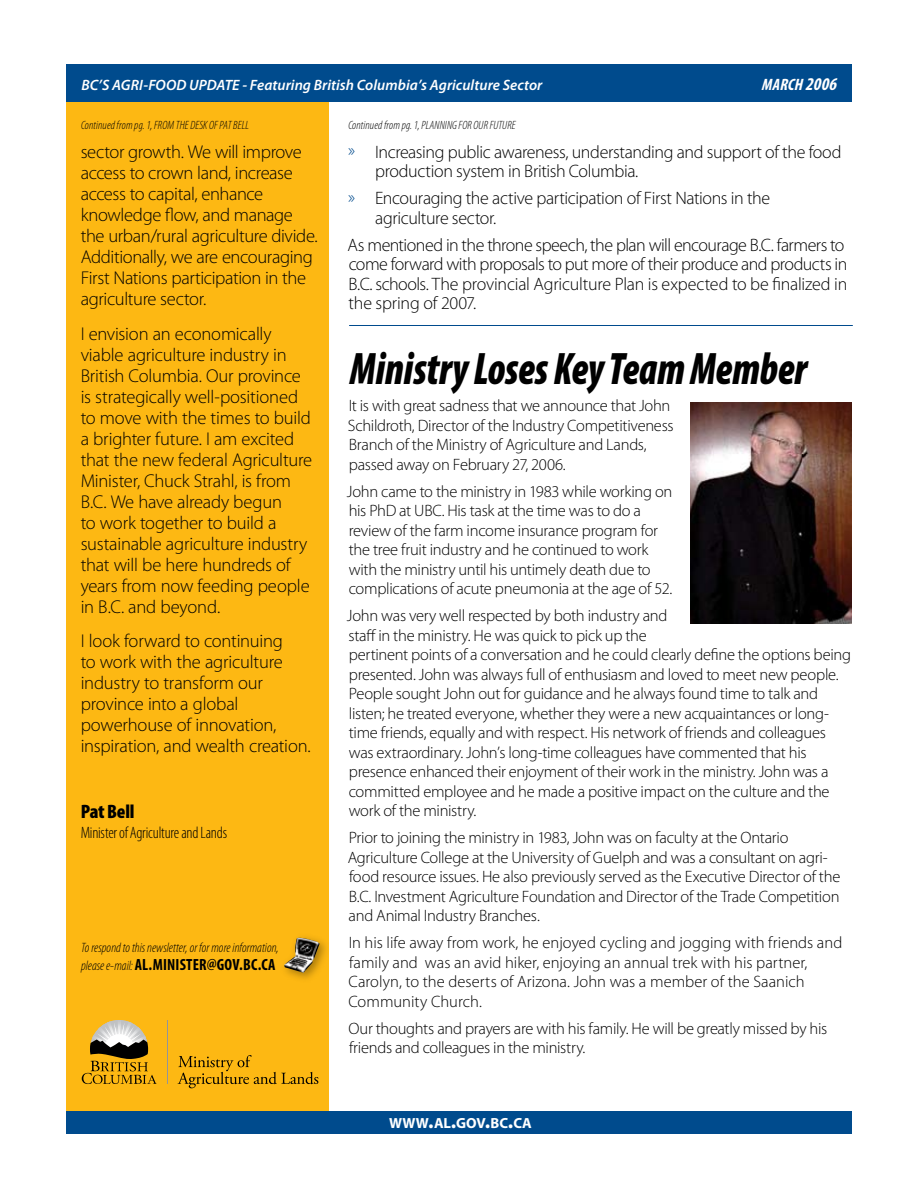
<style>
.page{position:relative;width:918px;height:1188px;background:#fff}
.page>*{position:absolute;margin:0;border:0;box-sizing:border-box;transform-origin:0 0}
.t1{font:italic 900 condensed 45.75px "Myriad Pro";color:#000;scale:.88 1}
.t2{font:900 condensed 19.5px "Myriad Pro";letter-spacing:-.015em;color:#000}
.t3{font:300 18.6px/21px "Myriad Pro";letter-spacing:-.015em;color:#000}
.t4{font:300 18px/19.5px "Myriad Pro";letter-spacing:-.025em;color:#000}
.t5{font:300 16.5px/19.5px "Myriad Pro";letter-spacing:-.015em;color:#000}
.t6{font:300 condensed 16.5px "Myriad Pro";letter-spacing:-.015em;color:#000}
.t7{font:italic 700 condensed 16.5px "Myriad Pro";color:#fff}
.t8{font:700 condensed 16.2px "Myriad Pro";letter-spacing:.01em;color:#000}
.t9{font:italic 600 15px "Myriad Pro";color:#fff}
.t10{font:700 14.7px "Myriad Pro";color:#fff}
.t11{font:italic 300 condensed 13.5px "Myriad Pro";letter-spacing:-.005em;color:#000}
.t12{font:italic 300 condensed 12px "Myriad Pro";letter-spacing:.005em;color:#000}
.s1{font-size:18px}
.s2{color:#004b8d}
.s3{font-weight:300;font-style:italic;font-size:13.5px}
.s4{font-size:21px}
</style>
<div class="page">
<div style="left:66px;top:64px;width:262px;height:1049px;background:#fdb813"></div>
<div style="left:66px;top:1111px;width:786px;height:23px;background:#004b8d"></div>
<div style="left:66px;top:64px;width:786px;height:37px;background:#004b8d"></div>
<hr style="left:349px;top:325px;width:504px;height:1px;background:#004b8d">
<svg style="left:178px;top:1055px;width:140px;height:33px"></svg>
<hr style="left:167px;top:1020px;width:1px;height:64px;background:#939598">
<svg style="left:82px;top:1020px;width:75px;height:64px"></svg>
<div style="left:279px;top:931px;width:52px;height:54px;background:#000;opacity:.34"></div>
<img style="left:284px;top:937px;width:36px;height:36px">
<img style="left:690px;top:402px;width:162px;height:221px">
<p class="t9" style="left:81px;top:76px;width:463px">BC’S AGRI-FOOD UPDATE - Featuring British Columbia’s Agriculture Sector</p>
<p class="t7" style="left:761px;top:75px;width:81px">MARCH <span class="s1">2006</span></p>
<p class="t12" style="left:81px;top:119px;width:162px">Continued from pg. 1, FROM THE DESK OF PAT BELL</p>
<p class="t12" style="left:348px;top:119px;width:169px">Continued from pg. 1, planning for our future</p>
<p class="t4" style="left:375px;top:142px;width:468px;text-indent:-27px"><span class="s2">»</span> Increasing public awareness, understanding and support of the food production system in British Columbia.</p>
<p class="t4" style="left:375px;top:188px;width:397px;text-indent:-27px"><span class="s2">»</span> Encouraging the active participation of First Nations in the agriculture sector.</p>
<p class="t4" style="left:348px;top:235px;width:501px">As mentioned in the throne speech, the plan will encourage B.C. farmers to come forward with proposals to put more of their produce and products in B.C. schools. The provincial Agriculture Plan is expected to be finalized in the spring of 2007.</p>
<h1 class="t1" style="left:350px;top:345px;width:521px">Ministry Loses Key Team Member</h1>
<p class="t5" style="left:348px;top:396px;width:327px">It is with great sadness that we announce that John Schildroth, Director of the Industry Competitiveness Branch of the Ministry of Agriculture and Lands, passed away on February 27, 2006.</p>
<p class="t5" style="left:347px;top:481px;width:327px">John came to the ministry in 1983 while working on his PhD at UBC. His task at the time was to do a review of the farm income insurance program for the tree fruit industry and he continued to work with the ministry until his untimely death due to complications of acute pneumonia at the age of 52.</p>
<p class="t5" style="left:347px;top:606px;width:506px">John was very well respected by both industry and<br>staff in the ministry. He was quick to pick up the<br>pertinent points of a conversation and he could clearly define the options being presented. John was always full of enthusiasm and loved to meet new people.<br>People sought John out for guidance and he always found time to talk and listen; he treated everyone, whether they were a new acquaintances or long&shy;time friends, equally and with respect. His network of friends and colleagues was extraordinary. John’s long-time colleagues have commented that his presence enhanced their enjoyment of their work in the ministry. John was a committed employee and he made a positive impact on the culture and the work of the ministry.</p>
<p class="t5" style="left:348px;top:828px;width:494px">Prior to joining the ministry in 1983, John was on faculty at the Ontario Agriculture College at the University of Guelph and was a consultant on agri&shy;food resource issues. He also previously served as the Executive Director of the B.C. Investment Agriculture Foundation and Director of the Trade Competition and Animal Industry Branches.</p>
<p class="t5" style="left:348px;top:933px;width:495px">In his life away from work, he enjoyed cycling and jogging with friends and family and was an avid hiker, enjoying an annual trek with his partner, Carolyn, to the deserts of Arizona. John was a member of the Saanich Community Church.</p>
<p class="t5" style="left:349px;top:1018px;width:480px">Our thoughts and prayers are with his family. He will be greatly missed by his friends and colleagues in the ministry.</p>
<p class="t3" style="left:81px;top:141px;width:239px">sector growth. We will improve access to crown land, increase access to capital, enhance knowledge flow, and manage the urban/rural agriculture divide.<br>Additionally, we are encouraging<br>First Nations participation in the agriculture sector.</p>
<p class="t3" style="left:81px;top:323px;width:233px">I envision an economically viable agriculture industry in<br>British Columbia. Our province is strategically well-positioned to move with the times to build a brighter future. I am excited that the new federal Agriculture<br>Minister, Chuck Strahl, is from<br>B.C. We have already begun<br>to work together to build a sustainable agriculture industry that will be here hundreds of years from now feeding people in B.C. and beyond.</p>
<p class="t3" style="left:81px;top:630px;width:232px">I look forward to continuing<br>to work with the agriculture industry to transform our province into a global powerhouse of innovation, inspiration, and wealth creation.</p>
<p class="t2" style="left:81px;top:801px;width:55px">Pat Bell</p>
<p class="t6" style="left:81px;top:824px;width:148px">Minister of Agriculture and Lands</p>
<p class="t11" style="left:81px;top:940px;width:199px">To respond to this newsletter, or for more information,</p>
<p class="t8" style="left:81px;top:955px;width:196px"><span class="s3">please e-mail:</span> AL.MINISTER@GOV.BC.CA</p>
<p class="t10" style="left:389px;top:1114px;width:144px">WWW<span class="s4">.</span>AL<span class="s4">.</span>GOV<span class="s4">.</span>BC<span class="s4">.</span>CA</p>
</div>
